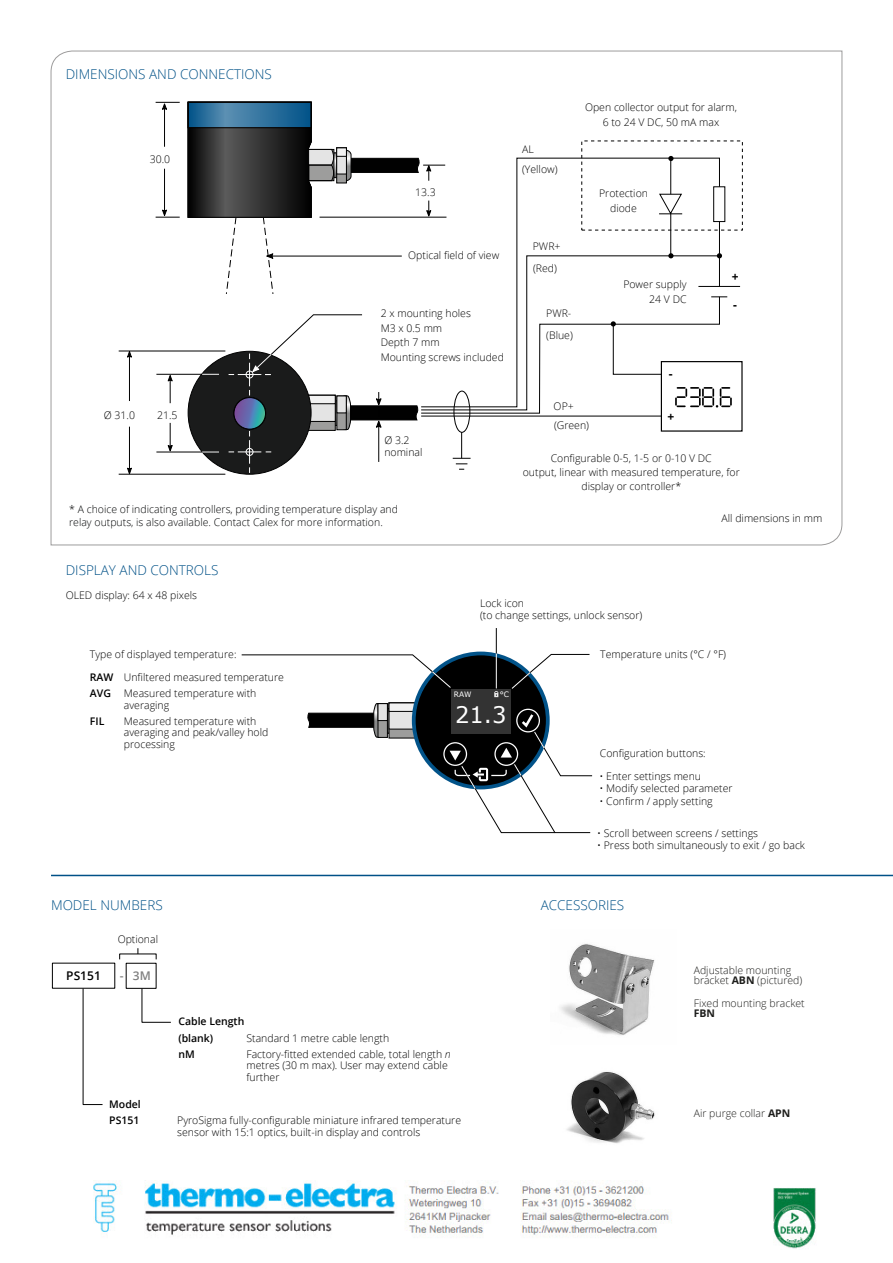
<style>
.page{position:relative;width:893px;height:1263px;background:#fff}
.page>*{position:absolute;margin:0;border:0;box-sizing:border-box;transform-origin:0 0}
.t1{font:22.8px "MS Reference Sans Serif";color:#fff}
.t2{font:300 13.5px "Open Sans";color:#005187}
.t3{font:600 12px "Open Sans";color:#000}
.t4{font:700 12px "Open Sans";color:#000}
.t5{font:600 12px "Open Sans";color:#808080}
.t6{font:300 10.5px/11.6px "Open Sans";color:#000}
.t7{font:300 10.5px/12.6px "Open Sans";color:#020304}
.t8{font:300 10.5px/10.5px "Open Sans";color:#1d1d1b}
.t9{font:600 10.5px/16px "Open Sans";color:#000}
.t10{font:700 10.5px "Open Sans";color:#1d1d1b}
.t11{font:7.5px "MS Reference Sans Serif";color:#fff}
.s1{font-weight:600}
.s2{font-weight:700}
.s3{font-style:italic}
</style>
<div class="page">
<svg style="left:51px;top:51px;width:791px;height:494px"></svg>
<svg style="left:83px;top:988px;width:20px;height:117px"></svg>
<svg style="left:142px;top:988px;width:29px;height:34px"></svg>
<hr style="left:51px;top:875px;width:842px;height:1px;background:#005187">
<img style="left:566px;top:1071px;width:89px;height:73px">
<img style="left:560px;top:944px;width:95px;height:92px">
<hr style="left:156px;top:452px;width:63px;height:1px;background:#000">
<hr style="left:156px;top:374px;width:63px;height:1px;background:#000">
<svg style="left:168px;top:375px;width:5px;height:28px"></svg>
<svg style="left:168px;top:423px;width:5px;height:29px"></svg>
<hr style="left:698px;top:286px;width:42px;height:1px;background:#000">
<div style="left:661px;top:361px;width:82px;height:71px;background:#fff"></div>
<hr style="left:119px;top:351px;width:106px;height:1px;background:#000">
<hr style="left:119px;top:474px;width:106px;height:1px;background:#000">
<hr style="left:129px;top:427px;width:1px;height:46px;background:#000">
<hr style="left:129px;top:355px;width:1px;height:46px;background:#000">
<svg style="left:127px;top:467px;width:5px;height:8px"></svg>
<svg style="left:127px;top:351px;width:5px;height:7px"></svg>
<hr style="left:164px;top:169px;width:1px;height:45px;background:#000">
<hr style="left:164px;top:105px;width:1px;height:42px;background:#000">
<svg style="left:156px;top:209px;width:24px;height:9px"></svg>
<svg style="left:156px;top:102px;width:24px;height:8px"></svg>
<svg style="left:187px;top:102px;width:545px;height:371px"></svg>
<svg style="left:388px;top:710px;width:1px;height:21px"></svg>
<div style="left:385px;top:708px;width:6px;height:25px;border:1px solid #000"></div>
<svg style="left:389px;top:729px;width:25px;height:9px"></svg>
<div style="left:389px;top:702px;width:27px;height:27px;background:#e4e4e4"></div>
<div style="left:389px;top:702px;width:27px;height:10px;background:#f2f2f2;border:1px solid #000"></div>
<svg style="left:307px;top:703px;width:71px;height:35px"></svg>
<div style="left:378px;top:703px;width:10px;height:35px;background:#9d9d9c;border:1px solid #000"></div>
<div style="left:378px;top:703px;width:10px;height:18px;background:#e4e4e4;border:1px solid #000"></div>
<div style="left:415px;top:654px;width:134px;height:134px;background:#000;border-radius:50%"></div>
<div style="left:412px;top:652px;width:138px;height:137px;border:4px solid #025389;border-radius:50%"></div>
<div style="left:451px;top:689px;width:60px;height:45px;background:#333"></div>
<div style="left:516px;top:709px;width:24px;height:23px;border:1px solid #fff;border-radius:50%"></div>
<svg style="left:444px;top:743px;width:22px;height:22px"></svg>
<div style="left:443px;top:742px;width:24px;height:24px;border:1px solid #fff;border-radius:50%"></div>
<svg style="left:450px;top:711px;width:143px;height:122px"></svg>
<svg style="left:510px;top:653px;width:80px;height:37px"></svg>
<svg style="left:241px;top:654px;width:211px;height:35px"></svg>
<hr style="left:496px;top:653px;width:1px;height:35px;background:#fff">
<svg style="left:496px;top:628px;width:1px;height:25px"></svg>
<svg style="left:494px;top:691px;width:4px;height:6px"></svg>
<img style="left:93px;top:1180px;width:723px;height:69px">
<p class="t2" style="left:66px;top:69px;width:208px">DIMENSIONS AND CONNECTIONS</p>
<p class="t6" style="left:150px;top:155px;width:22px">30.0</p>
<p class="t6" style="left:104px;top:411px;width:33px">Ø 31.0</p>
<p class="t6" style="left:157px;top:410px;width:22px">21.5</p>
<p class="t6" style="left:415px;top:187px;width:22px">13.3</p>
<p class="t6" style="left:408px;top:250px;width:93px">Optical field of view</p>
<p class="t6" style="left:381px;top:307px;width:125px;line-height:14.5px">2 x mounting holes<br>M3 x 0.5 mm<br>Depth 7 mm<br>Mounting screws included</p>
<p class="t6" style="left:384px;top:435px;width:40px">Ø 3.2 nominal</p>
<p class="t7" style="left:69px;top:504px;width:330px">* A choice of indicating controllers, providing temperature display and relay outputs, is also available. Contact Calex for more information.</p>
<p class="t2" style="left:66px;top:565px;width:154px">DISPLAY AND CONTROLS</p>
<p class="t6" style="left:522px;top:144px;width:13px">AL</p>
<p class="t6" style="left:522px;top:165px;width:37px">(Yellow)</p>
<p class="t6" style="left:533px;top:241px;width:29px">PWR+</p>
<p class="t6" style="left:533px;top:263px;width:25px">(Red)</p>
<p class="t6" style="left:546px;top:309px;width:27px">PWR-</p>
<p class="t6" style="left:546px;top:330px;width:28px">(Blue)</p>
<p class="t6" style="left:585px;top:101px;width:153px;line-height:14.5px;text-align:center">Open collector output for alarm,<br>6 to 24 V DC, 50 mA max</p>
<p class="t6" style="left:599px;top:187px;width:50px;line-height:14.5px;text-align:center">Protection diode</p>
<p class="t6" style="left:623px;top:278px;width:65px;line-height:14.5px;text-align:right">Power supply<br>24 V DC</p>
<p class="t4" style="left:732px;top:272px;width:8px">+</p>
<p class="t4" style="left:733px;top:300px;width:5px">-</p>
<p class="t6" style="left:554px;top:401px;width:22px">OP+</p>
<p class="t4" style="left:669px;top:369px;width:5px">-</p>
<p class="t4" style="left:668px;top:412px;width:8px">+</p>
<p class="t6" style="left:554px;top:421px;width:37px">(Green)</p>
<p class="t6" style="left:523px;top:452px;width:218px;line-height:14.1px;text-align:center">Configurable 0-5, 1-5 or 0-10 V DC<br>output, linear with measured temperature, for display or controller*</p>
<p class="t6" style="left:722px;top:513px;width:102px">All dimensions in mm</p>
<p class="t6" style="left:66px;top:590px;width:133px">OLED display: 64 x 48 pixels</p>
<p class="t6" style="left:90px;top:644px;width:196px;line-height:23.1px">Type of displayed temperature:<br><span class="s1">RAW</span> Unfiltered measured temperature</p>
<p class="t6" style="left:124px;top:689px;width:134px;text-indent:-34px"><span class="s1">AVG</span> Measured temperature with averaging</p>
<p class="t9" style="left:90px;top:714px;width:16px">FIL</p>
<p class="t6" style="left:124px;top:716px;width:146px">Measured temperature with averaging and peak/valley hold processing</p>
<p class="t2" style="left:51px;top:900px;width:113px">MODEL NUMBERS</p>
<p class="t6" style="left:118px;top:934px;width:42px">Optional</p>
<p class="t3" style="left:66px;top:971px;width:36px">PS151</p>
<p class="t5" style="left:120px;top:971px;width:33px">- 3M</p>
<p class="t9" style="left:178px;top:1015px;width:68px">Cable Length (blank)</p>
<p class="t6" style="left:246px;top:1033px;width:144px">Standard 1 metre cable length</p>
<p class="t6" style="left:480px;top:599px;width:164px">Lock icon<br>(to change settings, unlock sensor)</p>
<p class="t11" style="left:454px;top:691px;width:19px">RAW</p>
<p class="t11" style="left:500px;top:691px;width:11px">°C</p>
<h1 class="t1" style="left:455px;top:705px;width:53px">21.3</h1>
<p class="t6" style="left:600px;top:649px;width:127px">Temperature units (°C / °F)</p>
<p class="t6" style="left:600px;top:749px;width:107px">Configuration buttons:</p>
<p class="t6" style="left:599px;top:771px;width:103px">• Enter settings menu</p>
<p class="t6" style="left:599px;top:784px;width:135px">• Modify selected parameter</p>
<p class="t6" style="left:599px;top:796px;width:115px">• Confirm / apply setting</p>
<p class="t6" style="left:597px;top:828px;width:162px">• Scroll between screens / settings</p>
<p class="t6" style="left:597px;top:841px;width:209px">• Press both simultaneously to exit / go back</p>
<p class="t2" style="left:541px;top:900px;width:85px">ACCESSORIES</p>
<p class="t8" style="left:694px;top:966px;width:110px">Adjustable mounting bracket <span class="s2">ABN</span> (pictured)</p>
<p class="t8" style="left:694px;top:999px;width:112px">Fixed mounting bracket</p>
<p class="t10" style="left:694px;top:1009px;width:23px">FBN</p>
<p class="t9" style="left:109px;top:1097px;width:33px">Model<br>PS151</p>
<p class="t9" style="left:178px;top:1047px;width:18px">nM</p>
<p class="t6" style="left:246px;top:1049px;width:206px">Factory-fitted extended cable, total length <span class="s3">n </span>metres (30 m max). User may extend cable further</p>
<p class="t6" style="left:177px;top:1116px;width:285px">PyroSigma fully-configurable miniature infrared temperature sensor with 15:1 optics, built-in display and controls</p>
<p class="t8" style="left:694px;top:1109px;width:98px">Air purge collar <span class="s2">APN</span></p>
</div>
